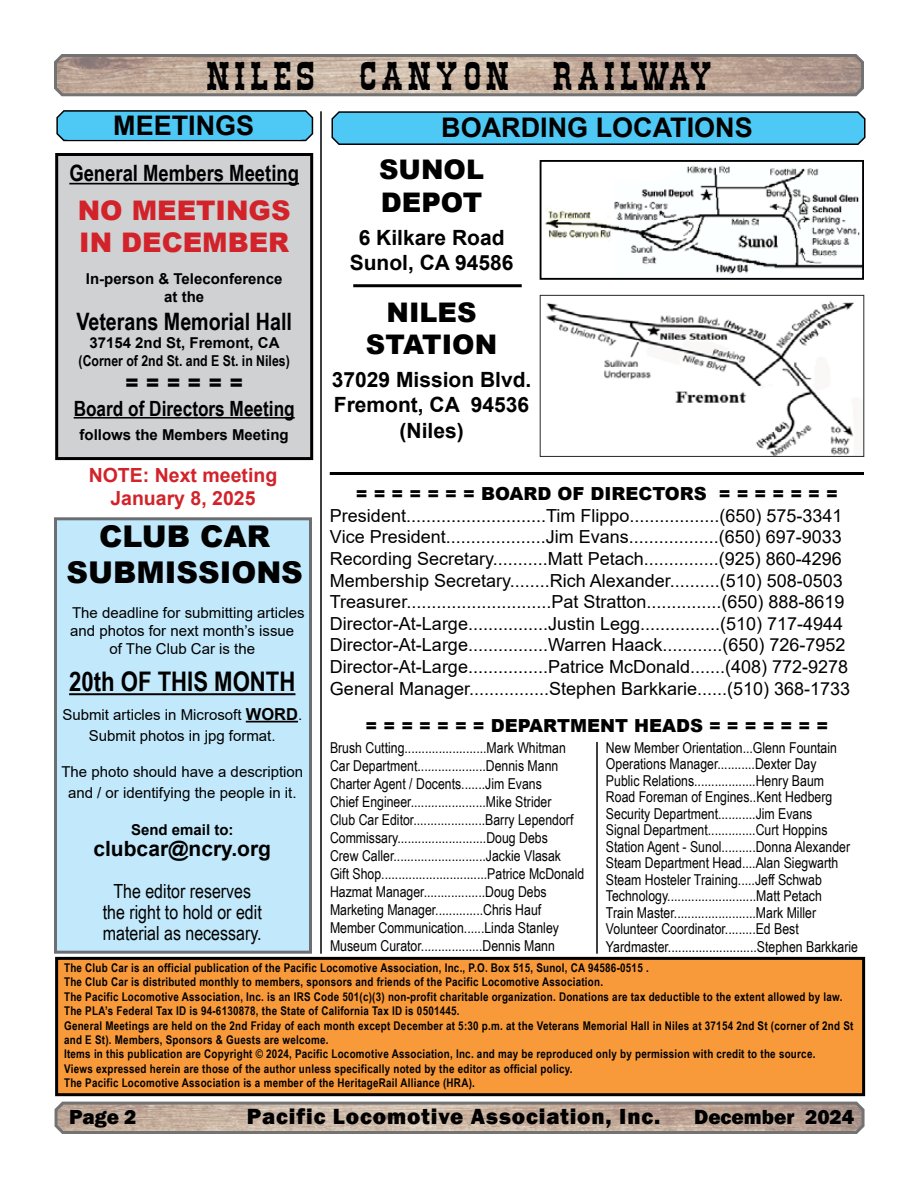
<style>
.page{position:relative;width:918px;height:1188px;background:#fff}
.page>*{position:absolute;margin:0;border:0;box-sizing:border-box;transform-origin:0 0}
.t1{font:36px "Rio Oro";letter-spacing:.15em;color:#000}
.t2{font:900 30px/36px "Arial";color:#000;text-align:center}
.t3{font:700 27px "Arial";color:#000}
.t4{font:900 27px/32.4px "Arial";color:#000}
.t5{font:900 27px/32.4px "Arial";color:#d2232a}
.t6{font:700 27px "Arial Narrow";color:#000}
.t7{font:700 24px "Arial Narrow";color:#000}
.t8{font:800 22.5px "Franklin Gothic";letter-spacing:.04em;color:#000}
.t9{font:700 22.5px "Arial Narrow";color:#000}
.t10{font:700 21px/25.2px "Arial";color:#000;text-align:center}
.t11{font:700 21px "Arial Narrow";color:#000}
.t12{font:800 21px "Franklin Gothic";color:#000}
.t13{font:900 21px "Arial";color:#000}
.t14{font:19.5px/21px "Arial Narrow";color:#000;text-align:center}
.t15{font:700 19.5px/23.4px "Arial";color:#d2232a;text-align:center}
.t16{font:18px/21.6px "Arial";color:#000}
.t17{font:900 18px "Arial";color:#000}
.t18{font:15px/18px "Arial Narrow";color:#000}
.t19{font:15px/21px "Arial";color:#000;text-align:center}
.t20{font:700 15px/18px "Arial";color:#000;text-align:center}
.t21{font:700 15px "Arial Narrow";color:#000}
.t22{font:700 12px/14.4px "Arial Narrow";letter-spacing:.02em;color:#000}
.s1{font-weight:700;font-size:16.5px}
</style>
<div class="page">
<svg style="left:54px;top:54px;width:810px;height:43px;background:#b7a498"></svg>
<div style="left:54px;top:517px;width:258px;height:437px;background:#c1e8fb;border:3px solid #6d6e71"></div>
<hr style="left:69px;top:693px;width:226px;height:2px;background:#000">
<hr style="left:246px;top:721px;width:52px;height:1px;background:#000">
<div style="left:57px;top:958px;width:807px;height:137px;background:#f89a3a"></div>
<div style="left:55px;top:957px;width:810px;height:139px;border:3px solid #000"></div>
<img style="left:546px;top:301px;width:308px;height:154px">
<div style="left:540px;top:295px;width:324px;height:162px;border:1px solid #26282a"></div>
<svg style="left:56px;top:110px;width:258px;height:32px;background:#4eb8de"></svg>
<svg style="left:331px;top:111px;width:535px;height:34px;background:#4ab7de"></svg>
<img style="left:544px;top:165px;width:317px;height:110px">
<div style="left:540px;top:160px;width:324px;height:120px;border:2px solid #000"></div>
<hr style="left:330px;top:472px;width:534px;height:3px;background:#000">
<hr style="left:353px;top:284px;width:169px;height:3px;background:#000">
<hr style="left:320px;top:111px;width:2px;height:843px;background:#000">
<div style="left:57px;top:154px;width:255px;height:305px;background:#cfd1d2"></div>
<div style="left:55px;top:153px;width:258px;height:307px;border:3px solid #000"></div>
<hr style="left:69px;top:183px;width:230px;height:1px;background:#000">
<hr style="left:74px;top:417px;width:221px;height:2px;background:#000">
<hr style="left:596px;top:742px;width:2px;height:212px;background:#000">
<svg style="left:54px;top:1101px;width:811px;height:33px;background:#b6a598"></svg>
<h1 class="t1" style="left:207px;top:51px;width:507px">NILES CANYON RAILWAY</h1>
<h3 class="t3" style="left:113px;top:107px;width:143px">MEETINGS</h3>
<h3 class="t3" style="left:441px;top:109px;width:313px">BOARDING LOCATIONS</h3>
<h3 class="t4" style="left:379px;top:153px;width:106px">SUNOL<br>DEPOT</h3>
<h3 class="t10" style="left:350px;top:225px;width:165px">6 Kilkare Road<br>Sunol, CA 94586</h3>
<h3 class="t9" style="left:69px;top:156px;width:231px">General Members Meeting</h3>
<h3 class="t5" style="left:78px;top:193px;width:214px">NO MEETINGS<br>IN DECEMBER</h3>
<p class="t20" style="left:86px;top:269px;width:198px">In-person &amp; Teleconference at the</p>
<h3 class="t7" style="left:76px;top:304px;width:217px">Veterans Memorial Hall</h3>
<p class="t20" style="left:89px;top:334px;width:192px">37154 2nd St, Fremont, CA</p>
<p class="t21" style="left:79px;top:350px;width:213px">(Corner of 2nd St. and E St. in Niles)</p>
<h3 class="t13" style="left:125px;top:368px;width:120px">= = = = = =</h3>
<h3 class="t11" style="left:74px;top:392px;width:223px">Board of Directors Meeting</h3>
<p class="t20" style="left:80px;top:425px;width:211px">follows the Members Meeting</p>
<h3 class="t4" style="left:366px;top:295px;width:133px;text-align:center">NILES<br>STATION</h3>
<h3 class="t10" style="left:332px;top:367px;width:201px">37029 Mission Blvd.<br>Fremont, CA 94536 (Niles)</h3>
<h3 class="t15" style="left:89px;top:464px;width:190px">NOTE: Next meeting<br>January 8, 2025</h3>
<h2 class="t2" style="left:66px;top:518px;width:238px">CLUB CAR<br>SUBMISSIONS</h2>
<p class="t19" style="left:72px;top:602px;width:234px">The deadline for submitting articles</p>
<p class="t19" style="left:70px;top:620px;width:226px">and photos for next month’s issue</p>
<p class="t19" style="left:109px;top:638px;width:147px">of The Club Car is the</p>
<h3 class="t6" style="left:69px;top:661px;width:228px">20th OF THIS MONTH</h3>
<p class="t19" style="left:62px;top:704px;width:241px">Submit articles in Microsoft <span class="s1">WORD</span>.<br>Submit photos in jpg format.</p>
<p class="t19" style="left:61px;top:761px;width:243px">The photo should have a description and / or identifying the people in it.</p>
<p class="t20" style="left:131px;top:821px;width:104px">Send email to:</p>
<h3 class="t10" style="left:93px;top:837px;width:179px">clubcar@ncry.org</h3>
<h3 class="t14" style="left:103px;top:880px;width:161px">The editor reserves the right to hold or edit material as necessary.</h3>
<p class="t17" style="left:356px;top:481px;width:484px">= = = = = = = BOARD OF DIRECTORS = = = = = = =</p>
<p class="t16" style="left:330px;top:505px;width:522px">President............................Tim Flippo..................(650) 575-3341<br>Vice President....................Jim Evans..................(650) 697-9033<br>Recording Secretary...........Matt Petach...............(925) 860-4296<br>Membership Secretary........Rich Alexander..........(510) 508-0503<br>Treasurer.............................Pat Stratton...............(650) 888-8619<br>Director-At-Large................Justin Legg................(510) 717-4944<br>Director-At-Large................Warren Haack............(650) 726-7952<br>Director-At-Large................Patrice McDonald.......(408) 772-9278<br>General Manager................Stephen Barkkarie......(510) 368-1733</p>
<p class="t17" style="left:366px;top:713px;width:464px">= = = = = = = DEPARTMENT HEADS = = = = = = =</p>
<p class="t18" style="left:330px;top:738px;width:256px">Brush Cutting........................Mark Whitman Car Department....................Dennis Mann Charter Agent / Docents.......Jim Evans<br>Chief Engineer......................Mike Strider<br>Club Car Editor.....................Barry Lependorf Commissary..........................Doug Debs<br>Crew Caller...........................Jackie Vlasak<br>Gift Shop...............................Patrice McDonald Hazmat Manager..................Doug Debs Marketing Manager..............Chris Hauf Member Communication......Linda Stanley Museum Curator..................Dennis Mann</p>
<p class="t18" style="left:606px;top:739px;width:246px;line-height:16.5px">New Member Orientation...Glenn Fountain Operations Manager...........Dexter Day Public Relations..................Henry Baum Road Foreman of Engines..Kent Hedberg Security Department...........Jim Evans Signal Department..............Curt Hoppins Station Agent - Sunol..........Donna Alexander Steam Department Head....Alan Siegwarth Steam Hosteler Training.....Jeff Schwab Technology..........................Matt Petach Train Master........................Mark Miller Volunteer Coordinator.........Ed Best</p>
<p class="t18" style="left:606px;top:938px;width:254px">Yardmaster..........................Stephen Barkkarie</p>
<p class="t22" style="left:64px;top:960px;width:791px">The Club Car is an official publication of the Pacific Locomotive Association, Inc., P.O. Box 515, Sunol, CA 94586-0515 .<br>The Club Car is distributed monthly to members, sponsors and friends of the Pacific Locomotive Association.<br>The Pacific Locomotive Association, Inc. is an IRS Code 501(c)(3) non-profit charitable organization. Donations are tax deductible to the extent allowed by law.<br>The PLA’s Federal Tax ID is 94-6130878, the State of California Tax ID is 0501445.<br>General Meetings are held on the 2nd Friday of each month except December at 5:30 p.m. at the Veterans Memorial Hall in Niles at 37154 2nd St (corner of 2nd St and E St). Members, Sponsors &amp; Guests are welcome.<br>Items in this publication are Copyright © 2024, Pacific Locomotive Association, Inc. and may be reproduced only by permission with credit to the source.<br>Views expressed herein are those of the author unless specifically noted by the editor as official policy.<br>The Pacific Locomotive Association is a member of the HeritageRail Alliance (HRA).</p>
<h3 class="t12" style="left:69px;top:1104px;width:69px">Page 2</h3>
<h3 class="t8" style="left:247px;top:1102px;width:415px">Pacific Locomotive Association, Inc.</h3>
<h3 class="t12" style="left:694px;top:1104px;width:162px">December 2024</h3>
</div>
